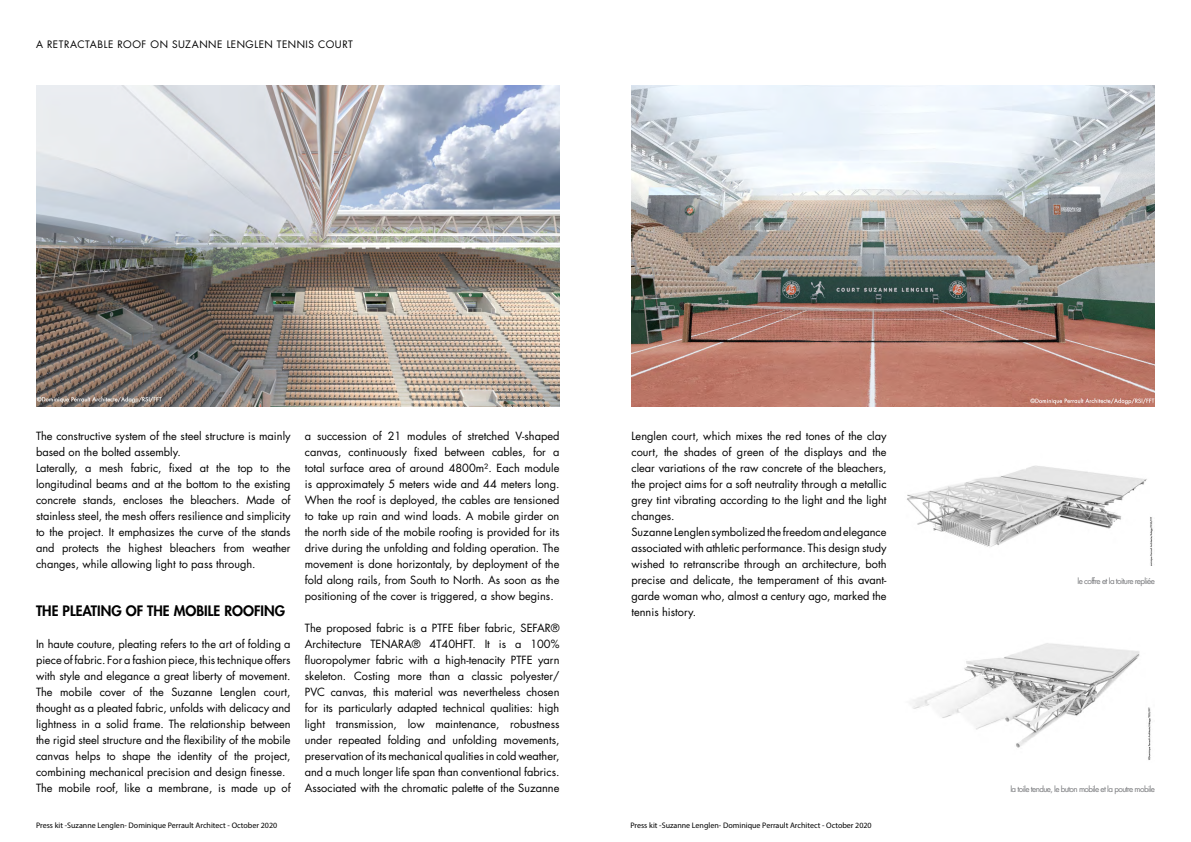
<style>
.page{position:relative;width:1191px;height:842px;background:#fff}
.page>*{position:absolute;margin:0;border:0;box-sizing:border-box;transform-origin:0 0}
.t1{font:800 14px "Futura LT";color:#000}
.t2{font:11px/16px "Futura LT";color:#000}
.t3{font:10px "Futura LT";letter-spacing:.055em;color:#000}
.t4{font:8px "Myriad Pro";color:#000}
.t5{font:8px "Futura LT";letter-spacing:-.075em;color:#77787b}
</style>
<div class="page">
<img style="left:36px;top:85px;width:523px;height:322px">
<img style="left:631px;top:85px;width:524px;height:322px">
<img style="left:907px;top:465px;width:246px;height:100px">
<img style="left:912px;top:643px;width:239px;height:117px">
<p class="t3" style="left:36px;top:38px;width:318px">a retractable roof on suzanne lenglen tennis court</p>
<p class="t2" style="left:36px;top:428px;width:256px">The constructive system of the steel structure is mainly based on the bolted assembly.<br>Laterally, a mesh fabric, fixed at the top to the longitudinal beams and at the bottom to the existing concrete stands, encloses the bleachers. Made of stainless steel, the mesh offers resilience and simplicity to the project. It emphasizes the curve of the stands and protects the highest bleachers from weather changes, while allowing light to pass through.</p>
<p class="t1" style="left:36px;top:601px;width:250px">THE PLEATING OF THE MOBILE ROOFING</p>
<p class="t2" style="left:36px;top:636px;width:256px">I n haute couture, pleating refers to the art of folding a piece of fabric. For a fashion piece, this technique offers with style and elegance a great liberty of movement.<br>The mobile cover of the Suzanne Lenglen court, thought as a pleated fabric, unfolds with delicacy and lightness in a solid frame. The relationship between the rigid steel structure and the flexibility of the mobile canvas helps to shape the identity of the project, combining mechanical precision and design finesse.<br>The mobile roof, like a membrane, is made up of</p>
<p class="t2" style="left:305px;top:428px;width:256px;text-align:justify">a succession of 21 modules of stretched V-shaped canvas, continuously fixed between cables, for a total surface area of around 4800m². Each module is approximately 5 meters wide and 44 meters long.<br>When the roof is deployed, the cables are tensioned to take up rain and wind loads. A mobile girder on the north side of the mobile roofing is provided for its drive during the unfolding and folding operation. The movement is done horizontaly, by deployment of the fold along rails, from South to North. As soon as the positioning of the cover is triggered, a show begins.</p>
<p class="t2" style="left:305px;top:620px;width:256px;text-align:justify">The proposed fabric is a PTFE fiber fabric, SEFAR® Architecture TENARA® 4T40HFT. It is a 100% fluoropolymer fabric with a high-tenacity PTFE yarn skeleton. Costing more than a classic polyester/ PVC canvas, this material was nevertheless chosen for its particularly adapted technical qualities: high light transmission, low maintenance, robustness under repeated folding and unfolding movements, preservation of its mechanical qualities in cold weather, and a much longer life span than conventional fabrics.<br>Associated with the chromatic palette of the Suzanne</p>
<p class="t2" style="left:631px;top:428px;width:257px">Lenglen court, which mixes the red tones of the clay court, the shades of green of the displays and the clear variations of the raw concrete of the bleachers, the project aims for a soft neutrality through a metallic grey tint vibrating according to the light and the light changes.<br>Suzanne Lenglen symbolized the freedom and elegance associated with athletic performance. This design study wished to retranscribe through an architecture, both precise and delicate, the temperament of this avant&shy;garde woman who, almost a century ago, marked the tennis history.</p>
<p class="t4" style="left:36px;top:821px;width:243px">Press kit -Suzanne Lenglen- Dominique Perrault Architect - October 2020</p>
<p class="t4" style="left:630px;top:821px;width:243px">Press kit -Suzanne Lenglen- Dominique Perrault Architect - October 2020</p>
<p class="t5" style="left:1077px;top:576px;width:79px">le coffre et la toiture repliée</p>
<p class="t5" style="left:1010px;top:784px;width:146px">la toile tendue, le buton mobile et la poutre mobile</p>
</div>
